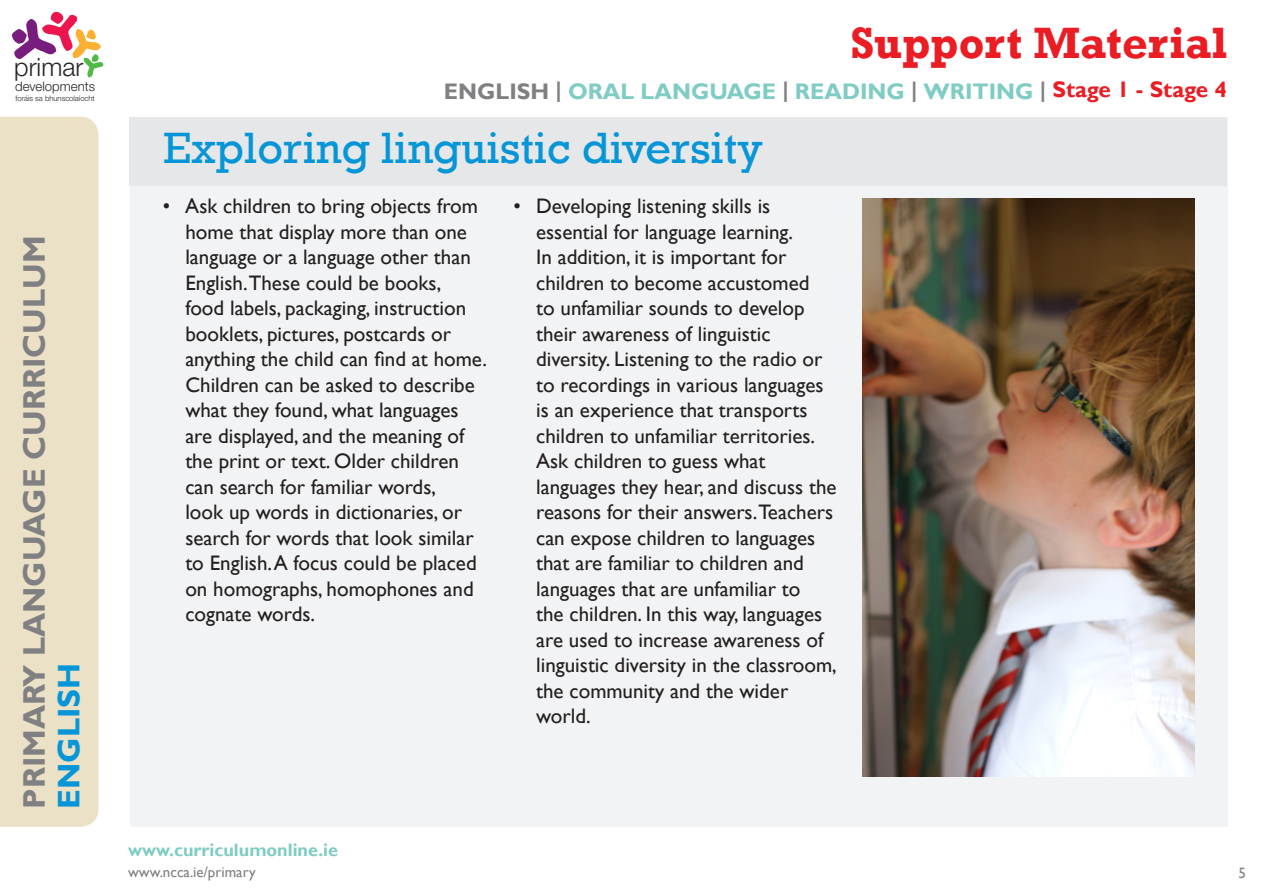
<style>
.page{position:relative;width:1263px;height:893px;background:#fff}
.page>*{position:absolute;margin:0;border:0;box-sizing:border-box;transform-origin:0 0}
.t1{font:45px "Rockwell";color:#0696d7}
.t2{font:700 45px "Rockwell";color:#ea1d25}
.t3{font:700 31.2px/34.5px "Gill Sans";color:#808083}
.t4{font:300 25.2px "Helvetica Neue";color:#262324}
.t5{font:700 22.5px "Gill Sans";color:#7eccc3}
.Body_Copy{font:21px/25.5px "Gill Sans";color:#231f20}
.t6{font:700 18px "Gill Sans";color:#7eccc3}
.t7{font:15px "Gill Sans";color:#808083}
.t8{font:15px "Gill Sans";color:#808285}
.t9{font:300 13.2px "Helvetica Neue";color:#262324}
.t10{font:300 7.65px "Helvetica Neue";color:#262324}
.s1{color:#0696d7}
.s2{color:#808083}
.s3{color:#ea1d25}
</style>
<div class="page">
<div style="left:130px;top:117px;width:1098px;height:710px;background:#f2f3f4"></div>
<div style="left:130px;top:117px;width:1097px;height:68px;background:#e6e7e9"></div>
<div style="left:0;top:117px;width:98px;height:710px;background:#eae1c6"></div>
<svg style="left:12px;top:12px;width:92px;height:65px"></svg>
<img style="left:862px;top:199px;width:332px;height:578px">
<p class="t4" style="left:14px;top:52px;width:71px">primar</p>
<p class="t9" style="left:15px;top:79px;width:81px">developments</p>
<p class="t10" style="left:15px;top:93px;width:81px">foráis sa bhunscolaíocht</p>
<p class="t3" style="left:18px;top:809px;width:575px;rotate:-90deg">PRIMARY LANGUAGE CURRICULUM<br><span class="s1">ENGLISH</span></p>
<p class="t2" style="left:850px;top:16px;width:378px">Support Material</p>
<p class="t5" style="left:444px;top:78px;width:784px"><span class="s2">ENGLISH |</span> ORAL LANGUAGE <span class="s2">|</span> READING <span class="s2">|</span> WRITING <span class="s2">|</span> <span class="s3">Stage 1 - Stage 4</span></p>
<p class="t1" style="left:163px;top:122px;width:601px">Exploring linguistic diversity</p>
<p class="Body_Copy" style="left:185px;top:194px;width:303px;text-indent:-22px">• Ask children to bring objects from home that display more than one language or a language other than<br>English.These could be books,<br>food labels, packaging, instruction booklets, pictures, postcards or anything the child can find at home.<br>Children can be asked to describe what they found, what languages are displayed, and the meaning of the print or text. Older children can search for familiar words,<br>look up words in dictionaries, or search for words that look similar to English. A focus could be placed on homographs, homophones and cognate words.</p>
<p class="Body_Copy" style="left:536px;top:194px;width:302px;text-indent:-22px">• Developing listening skills is essential for language learning.<br>In addition, it is important for children to become accustomed<br>to unfamiliar sounds to develop their awareness of linguistic diversity. Listening to the radio or to recordings in various languages is an experience that transports children to unfamiliar territories.<br>Ask children to guess what languages they hear, and discuss the reasons for their answers.Teachers can expose children to languages that are familiar to children and languages that are unfamiliar to<br>the children. In this way, languages are used to increase awareness of linguistic diversity in the classroom, the community and the wider world.</p>
<p class="t6" style="left:128px;top:839px;width:211px">www.curriculumonline.ie</p>
<p class="t7" style="left:128px;top:863px;width:129px">www.ncca.ie/primary</p>
<p class="t8" style="left:1238px;top:864px;width:9px">5</p>
</div>
